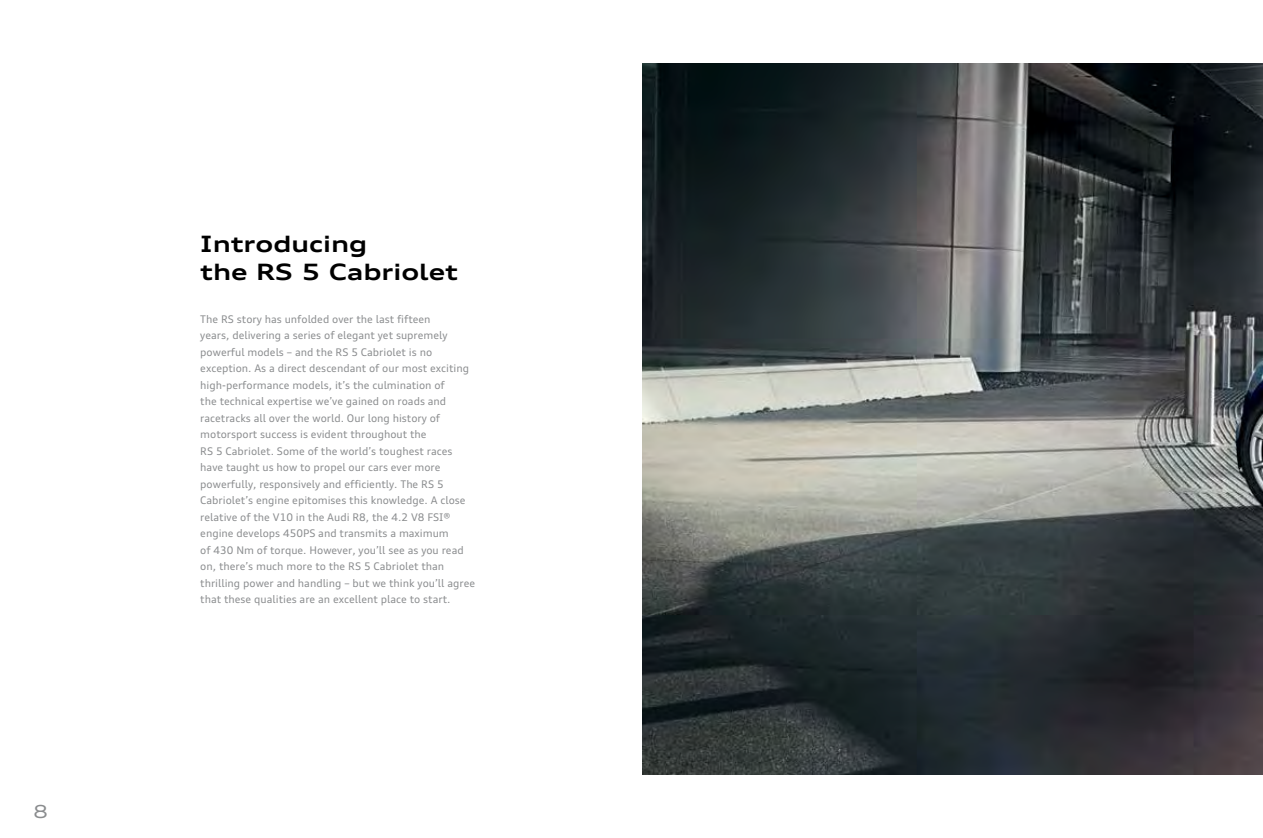
<style>
.page{position:relative;width:1263px;height:838px;background:#fff}
.page>*{position:absolute;margin:0;border:0;box-sizing:border-box;transform-origin:0 0}
.t1{font:700 expanded 22.5px/28.5px "Audi Type";color:#000}
.t2{font:expanded 18px "Audi Type";color:#8a8c8e}
.t3{font:10.5px/16.5px "Audi Type";color:#8a8c8e}
</style>
<div class="page">
<img style="left:642px;top:64px;width:621px;height:710px">
<h2 class="t2" style="left:34px;top:799px;width:16px">8</h2>
<h1 class="t1" style="left:200px;top:229px;width:259px">Introducing<br>the RS 5 Cabriolet</h1>
<p class="t3" style="left:200px;top:310px;width:276px">The RS story has unfolded over the last fifteen<br>years, delivering a series of elegant yet supremely powerful models – and the RS 5 Cabriolet is no exception. As a direct descendant of our most exciting high-performance models, it’s the culmination of<br>the technical expertise we’ve gained on roads and racetracks all over the world. Our long history of motorsport success is evident throughout the<br>RS 5 Cabriolet. Some of the world’s toughest races have taught us how to propel our cars ever more powerfully, responsively and efficiently. The RS 5<br>Cabriolet’s engine epitomises this knowledge. A close relative of the V10 in the Audi R8, the 4.2 V8 FSI® engine develops 450PS and transmits a maximum<br>of 430 Nm of torque. However, you’ll see as you read on, there’s much more to the RS 5 Cabriolet than thrilling power and handling – but we think you’ll agree that these qualities are an excellent place to start.</p>
</div>
